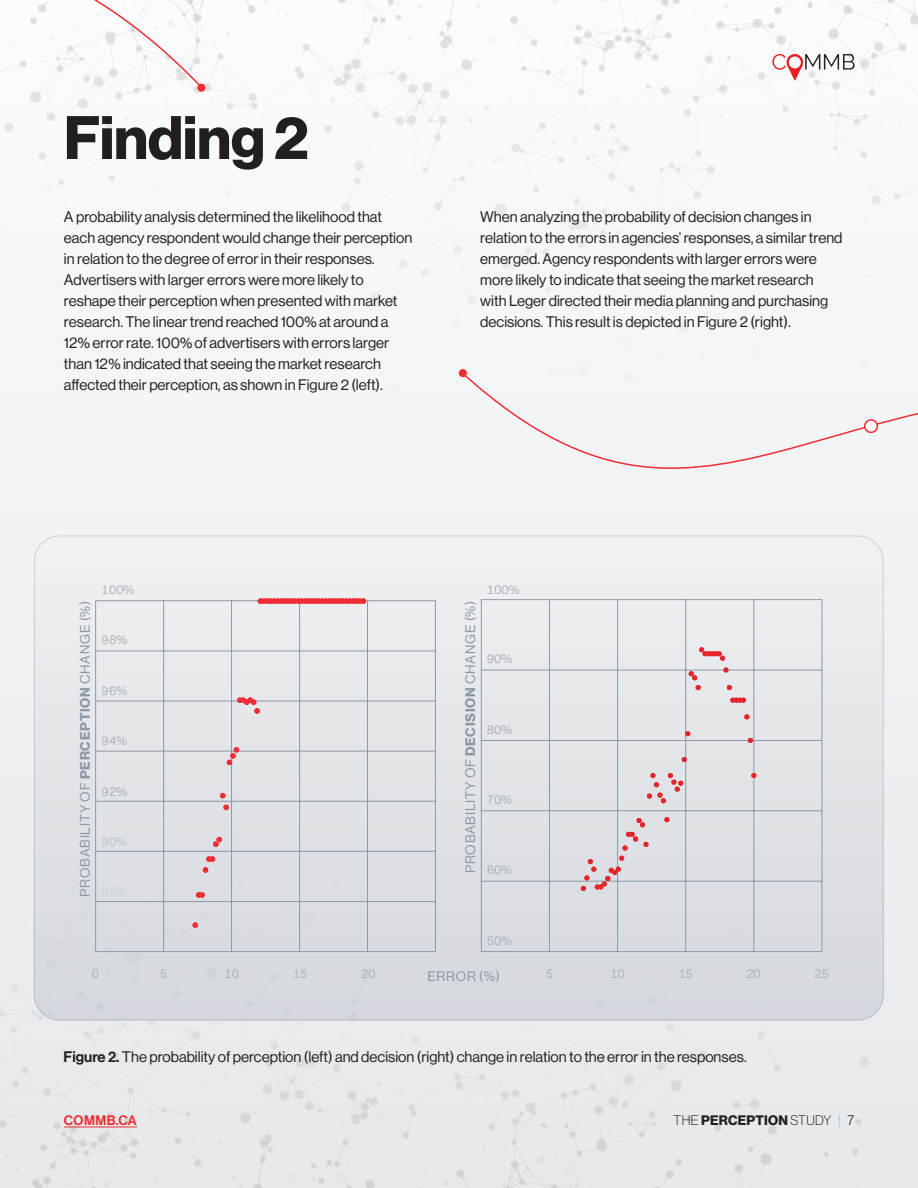
<style>
.page{position:relative;width:918px;height:1188px;background:#fff}
.page>*{position:absolute;margin:0;border:0;box-sizing:border-box;transform-origin:0 0}
.t1{font:700 60px "Neue Haas Display";letter-spacing:-.005em;color:#231f20}
.t2{font:15px/21px "Neue Haas Display";color:#231f20}
.t3{font:13.5px "Neue Haas Display";letter-spacing:.055em;color:#8d98a7}
.t4{font:13.5px "N Haas Grotesk DS Pro 75 Bd";letter-spacing:.015em;color:#231f20}
.t5{font:13.5px "Neue Haas Display Mediu";letter-spacing:.03em;color:#ee2d34}
.t6{font:12px "Helvetica Now Display";letter-spacing:-.01em;color:#acb2b9}
.s1{font-weight:700}
.s2{font-family:"Neue Haas Display Mediu"}
.s3{font-family:"Neue Haas Display";font-weight:100}
.s4{font-family:"Neue Haas Display";font-weight:100;color:#acb2b9}
.s5{font-family:"Neue Haas Display";font-weight:300}
</style>
<div class="page">
<div style="left:0;top:0;width:918px;height:1188px;background:linear-gradient(to right,#f1f2f4,#f2f3f4)"></div>
<svg style="left:772px;top:54px;width:83px;height:27px"></svg>
<hr style="left:64px;top:1127px;width:73px;height:1px;background:#ee2d34">
<div style="left:34px;top:535px;width:850px;height:486px;background:linear-gradient(to bottom,#f0f0f2,#d3d8dd);border-radius:26px"></div>
<hr style="left:96px;top:901px;width:339px;height:1px;background:#8d98a7">
<hr style="left:96px;top:851px;width:339px;height:1px;background:#8d98a7">
<hr style="left:96px;top:801px;width:339px;height:1px;background:#8d98a7">
<hr style="left:96px;top:751px;width:339px;height:1px;background:#8d98a7">
<hr style="left:96px;top:701px;width:339px;height:1px;background:#8d98a7">
<hr style="left:96px;top:651px;width:339px;height:1px;background:#8d98a7">
<hr style="left:96px;top:600px;width:339px;height:1px;background:#8d98a7">
<hr style="left:163px;top:601px;width:1px;height:351px;background:#8d98a7">
<hr style="left:231px;top:601px;width:1px;height:351px;background:#8d98a7">
<hr style="left:299px;top:601px;width:1px;height:351px;background:#8d98a7">
<hr style="left:367px;top:601px;width:1px;height:351px;background:#8d98a7">
<hr style="left:435px;top:601px;width:1px;height:351px;background:#8d98a7">
<hr style="left:95px;top:601px;width:1px;height:351px;background:#8d98a7">
<hr style="left:96px;top:951px;width:339px;height:1px;background:#8d98a7">
<svg style="left:461px;top:313px;width:457px;height:566px"></svg>
<div style="left:865px;top:420px;width:13px;height:13px;background:#fff;border-radius:50%"></div>
<div style="left:864px;top:419px;width:14px;height:14px;border:2px solid #ee2d34;border-radius:50%"></div>
<svg style="left:458px;top:369px;width:9px;height:9px"></svg>
<svg style="left:0;top:0;width:206px;height:92px"></svg>
<hr style="left:481px;top:951px;width:341px;height:1px;background:#8c99a6">
<hr style="left:481px;top:881px;width:341px;height:1px;background:#8c99a6">
<hr style="left:481px;top:811px;width:341px;height:1px;background:#8c99a6">
<hr style="left:481px;top:740px;width:341px;height:1px;background:#8c99a6">
<hr style="left:481px;top:670px;width:341px;height:1px;background:#8c99a6">
<hr style="left:481px;top:599px;width:341px;height:1px;background:#8c99a6">
<hr style="left:549px;top:600px;width:1px;height:352px;background:#8c99a6">
<hr style="left:617px;top:600px;width:1px;height:352px;background:#8c99a6">
<hr style="left:685px;top:600px;width:1px;height:352px;background:#8c99a6">
<hr style="left:754px;top:600px;width:1px;height:352px;background:#8c99a6">
<hr style="left:822px;top:600px;width:1px;height:352px;background:#8c99a6">
<hr style="left:481px;top:600px;width:1px;height:352px;background:#8c99a6">
<svg style="left:581px;top:818px;width:68px;height:73px;background:#dbced3"></svg>
<svg style="left:664px;top:817px;width:5px;height:5px"></svg>
<svg style="left:647px;top:773px;width:36px;height:30px"></svg>
<svg style="left:682px;top:757px;width:5px;height:5px"></svg>
<svg style="left:685px;top:731px;width:5px;height:5px"></svg>
<svg style="left:689px;top:671px;width:12px;height:19px"></svg>
<svg style="left:699px;top:647px;width:26px;height:14px"></svg>
<svg style="left:723px;top:667px;width:5px;height:6px"></svg>
<svg style="left:727px;top:685px;width:5px;height:5px"></svg>
<svg style="left:730px;top:698px;width:16px;height:5px"></svg>
<svg style="left:744px;top:714px;width:5px;height:5px"></svg>
<svg style="left:748px;top:738px;width:5px;height:5px"></svg>
<svg style="left:751px;top:773px;width:5px;height:5px"></svg>
<svg style="left:193px;top:922px;width:5px;height:6px"></svg>
<svg style="left:196px;top:892px;width:9px;height:6px"></svg>
<svg style="left:203px;top:856px;width:12px;height:17px"></svg>
<svg style="left:213px;top:837px;width:9px;height:10px"></svg>
<svg style="left:220px;top:793px;width:5px;height:5px"></svg>
<svg style="left:223px;top:805px;width:6px;height:5px"></svg>
<svg style="left:227px;top:747px;width:12px;height:18px"></svg>
<svg style="left:237px;top:697px;width:23px;height:17px"></svg>
<svg style="left:258px;top:598px;width:108px;height:6px"></svg>
<p class="t1" style="left:64px;top:103px;width:246px">Finding 2</p>
<p class="t2" style="left:64px;top:206px;width:350px">A probability analysis determined the likelihood that each agency respondent would change their perception in relation to the degree of error in their responses.<br>Advertisers with larger errors were more likely to reshape their perception when presented with market research. The linear trend reached 100% at around a 12% error rate. 100% of advertisers with errors larger than 12% indicated that seeing the market research affected their perception, as shown in Figure 2 (left).</p>
<p class="t2" style="left:480px;top:206px;width:364px">When analyzing the probability of decision changes in relation to the errors in agencies’ responses, a similar trend emerged. Agency respondents with larger errors were more likely to indicate that seeing the market research with Leger directed their media planning and purchasing decisions. This result is depicted in Figure 2 (right).</p>
<p class="t6" style="left:102px;top:581px;width:34px">100%</p>
<p class="t3" style="left:78px;top:897px;width:297px;rotate:-90deg">PROBABILITY OF <span class="s1">PERCEPTION</span> CHANGE (%)</p>
<p class="t3" style="left:463px;top:873px;width:274px;rotate:-90deg">PROBABILITY OF <span class="s1">DECISION</span> CHANGE (%)</p>
<p class="t6" style="left:102px;top:632px;width:27px">98%</p>
<p class="t6" style="left:102px;top:682px;width:27px">96%</p>
<p class="t6" style="left:102px;top:733px;width:27px">94%</p>
<p class="t6" style="left:102px;top:783px;width:27px">92%</p>
<p class="t6" style="left:102px;top:833px;width:27px">90%</p>
<p class="t6" style="left:487px;top:581px;width:34px">100%</p>
<p class="t6" style="left:487px;top:651px;width:27px">90%</p>
<p class="t6" style="left:487px;top:721px;width:27px">80%</p>
<p class="t6" style="left:487px;top:792px;width:27px">70%</p>
<p class="t6" style="left:487px;top:862px;width:27px">60%</p>
<p class="t6" style="left:487px;top:932px;width:27px">50%</p>
<p class="t6" style="left:92px;top:965px;width:9px">0</p>
<p class="t6" style="left:160px;top:965px;width:9px">5</p>
<p class="t6" style="left:225px;top:965px;width:16px">10</p>
<p class="t6" style="left:293px;top:965px;width:16px">15</p>
<p class="t6" style="left:361px;top:965px;width:16px">20</p>
<p class="t6" style="left:546px;top:965px;width:9px">5</p>
<p class="t6" style="left:610px;top:965px;width:16px">10</p>
<p class="t6" style="left:678px;top:965px;width:16px">15</p>
<p class="t6" style="left:746px;top:965px;width:16px">20</p>
<p class="t6" style="left:814px;top:965px;width:16px">25</p>
<p class="t3" style="left:427px;top:969px;width:74px">ERROR (%)</p>
<p class="t2" style="left:64px;top:1046px;width:685px"><span class="s2">Figure 2.</span> The probability of perception (left) and decision (right) change in relation to the error in the responses.</p>
<p class="t5" style="left:64px;top:1112px;width:74px">COMMB.CA</p>
<p class="t4" style="left:674px;top:1112px;width:182px"><span class="s3">THE</span> PERCEPTION <span class="s3">STUDY</span> <span class="s4">|</span> <span class="s5">7</span></p>
</div>
